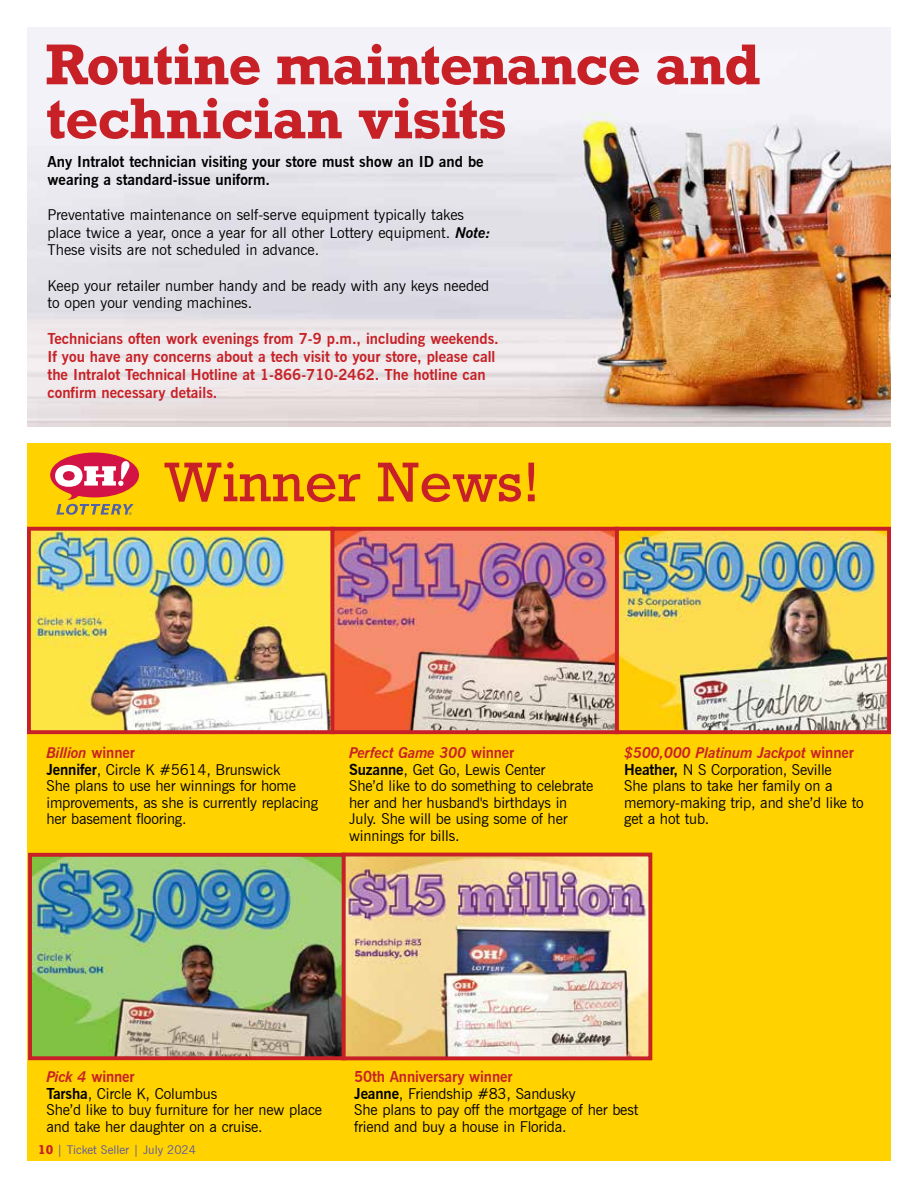
<style>
.page{position:relative;width:918px;height:1188px;background:#fff}
.page>*{position:absolute;margin:0;border:0;box-sizing:border-box;transform-origin:0 0}
.t1{font:700 54px/54px "Rockwell";letter-spacing:-.01em;color:#c72127}
.t2{font:52.5px "Rockwell";color:#c72127}
.t3{font:15px/16.5px "News Gothic BT";letter-spacing:-.01em;color:#000}
.t4{font:700 15px/18px "News Gothic BT";color:#c72127}
.t5{font:700 15px/17.7px "News Gothic BT";color:#000}
.t6{font:12px "News Gothic BT";color:#5b57a6}
.t7{font:italic 3.45px "News Gothic Std";color:#5261ac}
.s1{font-weight:700;font-style:italic}
.s2{font-weight:700;font-style:italic;color:#c72127}
.s3{font-weight:700;color:#c72127}
.s4{font-weight:700}
.s5{font-family:"Rockwell";font-weight:700;color:#c72127}
</style>
<div class="page">
<img style="left:27px;top:27px;width:864px;height:400px">
<div style="left:27px;top:443px;width:864px;height:718px;background:#ffd200"></div>
<svg style="left:50px;top:453px;width:89px;height:62px"></svg>
<img style="left:32px;top:532px;width:854px;height:197px">
<div style="left:27px;top:527px;width:308px;height:207px;border:4px solid #c72127"></div>
<div style="left:615px;top:527px;width:276px;height:207px;border:4px solid #c72127"></div>
<img style="left:33px;top:858px;width:614px;height:197px">
<div style="left:341px;top:853px;width:311px;height:207px;border:4px solid #c72127"></div>
<div style="left:330px;top:527px;width:289px;height:207px;border:4px solid #c72127"></div>
<div style="left:28px;top:853px;width:318px;height:207px;border:4px solid #c72127"></div>
<h1 class="t1" style="left:45px;top:37px;width:717px">Routine maintenance and technician visits</h1>
<p class="t5" style="left:48px;top:153px;width:438px">Any Intralot technician visiting your store must show an ID and be wearing a standard-issue uniform.</p>
<p class="t3" style="left:48px;top:206px;width:445px;line-height:17.7px">Preventative maintenance on self-serve equipment typically takes place twice a year, once a year for all other Lottery equipment. <span class="s1">Note:<br></span>These visits are not scheduled in advance.</p>
<p class="t3" style="left:48px;top:276px;width:443px;line-height:17.7px">Keep your retailer number handy and be ready with any keys needed to open your vending machines.</p>
<p class="t4" style="left:48px;top:329px;width:453px">Technicians often work evenings from 7-9 p.m., including weekends.<br>If you have any concerns about a tech visit to your store, please call the Intralot Technical Hotline at 1-866-710-2462. The hotline can confirm necessary details.</p>
<p class="t7" style="left:129px;top:511px;width:4px">®</p>
<h2 class="t2" style="left:163px;top:450px;width:378px">Winner News!</h2>
<p class="t3" style="left:46px;top:745px;width:273px"><span class="s2">Billion</span> <span class="s3">winner<br></span><span class="s4">Jennifer</span>, Circle K #5614, Brunswick<br>She plans to use her winnings for home improvements, as she is currently replacing her basement flooring.</p>
<p class="t3" style="left:624px;top:745px;width:241px"><span class="s2">$500,000 Platinum Jackpot</span> <span class="s3">winner<br></span><span class="s4">Heather,</span> N S Corporation, Seville<br>She plans to take her family on a memory-making trip, and she’d like to get a hot tub.</p>
<p class="t3" style="left:349px;top:745px;width:246px"><span class="s2">Perfect Game 300</span> <span class="s3">winner<br></span><span class="s4">Suzanne</span>, Get Go, Lewis Center<br>She’d like to do something to celebrate her and her husband's birthdays in<br>July. She will be using some of her winnings for bills.</p>
<p class="t3" style="left:46px;top:1069px;width:277px"><span class="s2">Pick 4</span> <span class="s3">winner<br></span><span class="s4">Tarsha</span>, Circle K, Columbus<br>She’d like to buy furniture for her new place and take her daughter on a cruise.</p>
<p class="t6" style="left:38px;top:1142px;width:159px"><span class="s5">10</span> | Ticket Seller | July 2024</p>
<p class="t3" style="left:354px;top:1069px;width:286px"><span class="s3">50th Anniversary winner<br></span><span class="s4">Jeanne</span>, Friendship #83, Sandusky<br>She plans to pay off the mortgage of her best friend and buy a house in Florida.</p>
</div>
